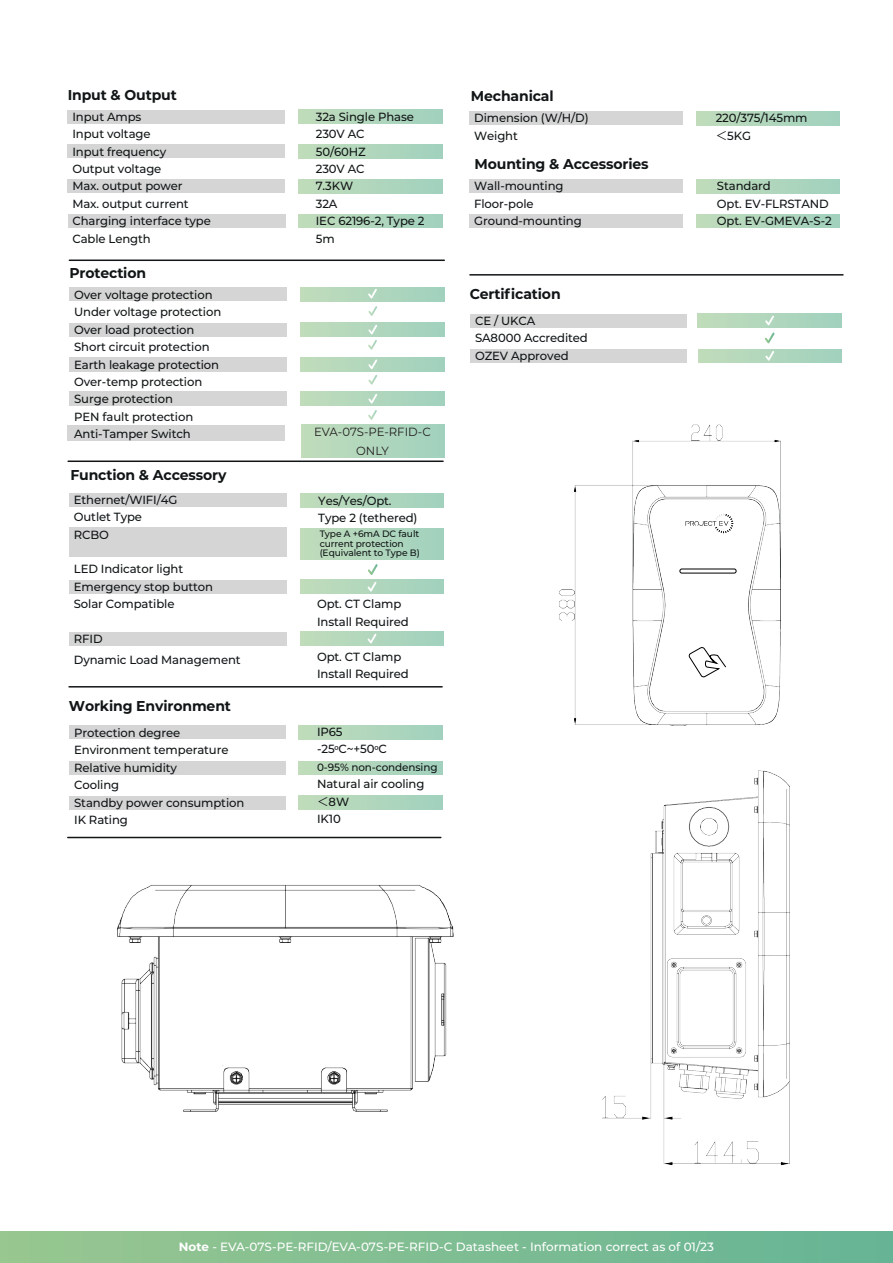
<style>
.page{position:relative;width:893px;height:1263px;background:#fff}
.page>*{position:absolute;margin:0;border:0;box-sizing:border-box;transform-origin:0 0}
.t1{font:700 14.25px "Montserrat";letter-spacing:-.01em;color:#111516}
.t2{font:500 12px "Montserrat";color:#fff}
.t3{font:500 11.85px/17.4px "Montserrat";letter-spacing:-.01em;color:#111516}
.t4{font:11.85px/18.8px "Montserrat";letter-spacing:-.01em;color:#231f20;text-align:center}
.t5{font:500 10.65px "Montserrat";letter-spacing:-.01em;color:#111516}
.t6{font:500 9.3px/9.3px "Montserrat";letter-spacing:-.01em;color:#111516}
.s1{font-family:"Myriad Pro";font-weight:400}
.s2{font-family:"Koz Go Pr 6 N";font-weight:400}
.s3{font-weight:700}
</style>
<div class="page">
<div style="left:0;top:1231px;width:893px;height:32px;background:linear-gradient(to right,#99c690,#66b495)"></div>
<img style="left:602px;top:770px;width:188px;height:395px">
<hr style="left:69px;top:259px;width:375px;height:2px;background:#111516">
<hr style="left:68px;top:460px;width:375px;height:2px;background:#111516">
<hr style="left:69px;top:686px;width:373px;height:1px;background:#111516">
<hr style="left:68px;top:837px;width:373px;height:1px;background:#111516">
<div style="left:69px;top:726px;width:217px;height:13px;background:#d5d5d5"></div>
<svg style="left:299px;top:726px;width:143px;height:13px;background:#b0d6bc"></svg>
<div style="left:69px;top:761px;width:217px;height:13px;background:#d5d5d5"></div>
<svg style="left:299px;top:761px;width:143px;height:13px;background:#b0d6bc"></svg>
<div style="left:69px;top:796px;width:217px;height:13px;background:#d5d5d5"></div>
<svg style="left:299px;top:796px;width:143px;height:13px;background:#b0d6bc"></svg>
<div style="left:69px;top:288px;width:218px;height:13px;background:#d5d5d5"></div>
<svg style="left:301px;top:288px;width:143px;height:13px;background:#b0d6bc"></svg>
<div style="left:69px;top:323px;width:218px;height:13px;background:#d5d5d5"></div>
<svg style="left:301px;top:323px;width:143px;height:13px;background:#b0d6bc"></svg>
<div style="left:69px;top:357px;width:218px;height:14px;background:#d5d5d5"></div>
<svg style="left:301px;top:358px;width:143px;height:13px;background:#b0d6bc"></svg>
<div style="left:69px;top:391px;width:218px;height:15px;background:#d5d5d5"></div>
<svg style="left:301px;top:392px;width:143px;height:13px;background:#b0d6bc"></svg>
<svg style="left:368px;top:289px;width:9px;height:9px"></svg>
<svg style="left:368px;top:325px;width:9px;height:9px"></svg>
<svg style="left:368px;top:359px;width:9px;height:10px"></svg>
<svg style="left:368px;top:394px;width:9px;height:10px"></svg>
<svg style="left:368px;top:306px;width:9px;height:10px"></svg>
<svg style="left:368px;top:340px;width:9px;height:10px"></svg>
<svg style="left:368px;top:375px;width:9px;height:10px"></svg>
<svg style="left:368px;top:410px;width:9px;height:10px"></svg>
<div style="left:68px;top:425px;width:217px;height:16px;background:#d5d5d5"></div>
<div style="left:301px;top:425px;width:144px;height:33px;background:linear-gradient(to right,#c1dcbb,#a1d1be)"></div>
<div style="left:69px;top:493px;width:218px;height:14px;background:#d5d5d5"></div>
<svg style="left:300px;top:494px;width:144px;height:13px;background:#b0d6bc"></svg>
<div style="left:69px;top:528px;width:218px;height:29px;background:#d5d5d5"></div>
<div style="left:300px;top:528px;width:144px;height:31px;background:linear-gradient(to right,#c1dcbb,#a1d1be)"></div>
<div style="left:69px;top:580px;width:217px;height:13px;background:#d5d5d5"></div>
<div style="left:69px;top:632px;width:218px;height:13px;background:#d5d5d5"></div>
<svg style="left:300px;top:580px;width:144px;height:13px;background:#b0d6bc"></svg>
<svg style="left:367px;top:582px;width:9px;height:9px"></svg>
<svg style="left:300px;top:632px;width:144px;height:13px;background:#b0d6bc"></svg>
<svg style="left:367px;top:634px;width:9px;height:9px"></svg>
<svg style="left:368px;top:564px;width:10px;height:11px"></svg>
<hr style="left:470px;top:274px;width:373px;height:2px;background:#111516">
<div style="left:470px;top:314px;width:217px;height:13px;background:#d5d5d5"></div>
<div style="left:470px;top:349px;width:217px;height:14px;background:#d5d5d5"></div>
<svg style="left:698px;top:314px;width:143px;height:13px;background:#b0d6bc"></svg>
<svg style="left:765px;top:315px;width:9px;height:10px"></svg>
<svg style="left:698px;top:349px;width:144px;height:14px;background:#b0d6bc"></svg>
<svg style="left:765px;top:351px;width:9px;height:10px"></svg>
<svg style="left:765px;top:333px;width:10px;height:10px"></svg>
<div style="left:469px;top:112px;width:214px;height:13px;background:#d5d5d5"></div>
<svg style="left:696px;top:112px;width:143px;height:13px;background:#b0d6bc"></svg>
<svg style="left:696px;top:214px;width:143px;height:14px;background:#b0d6bc"></svg>
<svg style="left:696px;top:180px;width:143px;height:13px;background:#b0d6bc"></svg>
<div style="left:469px;top:180px;width:214px;height:13px;background:#d5d5d5"></div>
<div style="left:469px;top:214px;width:214px;height:14px;background:#d5d5d5"></div>
<div style="left:68px;top:180px;width:217px;height:13px;background:#d5d5d5"></div>
<div style="left:68px;top:214px;width:217px;height:14px;background:#d5d5d5"></div>
<div style="left:68px;top:110px;width:217px;height:13px;background:#d5d5d5"></div>
<div style="left:68px;top:145px;width:217px;height:13px;background:#d5d5d5"></div>
<svg style="left:299px;top:180px;width:143px;height:13px;background:#b0d6bc"></svg>
<svg style="left:299px;top:214px;width:143px;height:14px;background:#b0d6bc"></svg>
<svg style="left:299px;top:110px;width:143px;height:13px;background:#b0d6bc"></svg>
<svg style="left:299px;top:145px;width:143px;height:13px;background:#b0d6bc"></svg>
<img style="left:559px;top:424px;width:222px;height:302px">
<svg style="left:686px;top:514px;width:47px;height:19px"></svg>
<svg style="left:688px;top:646px;width:38px;height:32px"></svg>
<div style="left:680px;top:569px;width:56px;height:4px;border:1px solid #000001;border-radius:2px"></div>
<img style="left:117px;top:885px;width:337px;height:227px">
<svg style="left:182px;top:943px;width:131px;height:135px"></svg>
<p class="t1" style="left:68px;top:85px;width:111px">Input &amp; Output</p>
<p class="t3" style="left:72px;top:107px;width:140px">Input Amps<br>Input voltage<br>Input frequency<br>Output voltage<br>Max. output power<br>Max. output current<br>Charging interface type<br>Cable Length</p>
<p class="t3" style="left:316px;top:107px;width:110px">32a Single Phase<br>230V AC<br>50/60HZ<br>230V AC<br>7.3KW<br>32A<br>IEC 62196-2, Type 2<br>5m</p>
<p class="t1" style="left:69px;top:263px;width:78px">Protection</p>
<p class="t3" style="left:74px;top:285px;width:149px">Over voltage protection<br>Under voltage protection<br>Over load protection<br>Short circuit protection<br>Earth leakage protection<br>Over-temp protection<br>Surge protection<br>PEN fault protection<br>Anti-Tamper Switch</p>
<p class="t1" style="left:70px;top:464px;width:158px">Function &amp; Accessory</p>
<p class="t3" style="left:74px;top:490px;width:105px">Ethernet/WIFI/4G<br>Outlet Type<br>RCBO</p>
<p class="t3" style="left:74px;top:560px;width:141px">LED Indicator light<br>Emergency stop button<br>Solar Compatible</p>
<p class="t3" style="left:74px;top:628px;width:168px;line-height:20.7px">RFID<br>Dynamic Load Management</p>
<p class="t1" style="left:69px;top:696px;width:164px">Working Environment</p>
<p class="t3" style="left:74px;top:723px;width:172px">Protection degree<br>Environment temperature<br>Relative humidity<br>Cooling<br>Standby power consumption<br>IK Rating</p>
<p class="t4" style="left:314px;top:422px;width:118px">EVA-07S-PE-RFID-C<br>ONLY</p>
<p class="t3" style="left:318px;top:491px;width:101px">Yes/Yes/Opt.<br>Type 2 (tethered)</p>
<p class="t6" style="left:320px;top:529px;width:102px">Type A +6mA DC fault current protection (Equivalent to Type B)</p>
<p class="t3" style="left:317px;top:595px;width:93px">Opt. CT Clamp<br>Install Required</p>
<p class="t3" style="left:317px;top:647px;width:93px">Opt. CT Clamp<br>Install Required</p>
<p class="t3" style="left:317px;top:722px;width:71px">IP65 -25<span class="s1">º</span>C~+50<span class="s1">º</span>C</p>
<p class="t5" style="left:317px;top:759px;width:122px">0-95% non-condensing</p>
<p class="t3" style="left:317px;top:775px;width:109px">Natural air cooling<span class="s2">＜</span>8W<br>IK10</p>
<p class="t1" style="left:471px;top:85px;width:84px">Mechanical</p>
<p class="t3" style="left:474px;top:109px;width:116px">Dimension (W/H/D)<br>Weight</p>
<p class="t1" style="left:475px;top:154px;width:176px">Mounting &amp; Accessories</p>
<p class="t3" style="left:474px;top:177px;width:109px">Wall-mounting<br>Floor-pole<br>Ground-mounting</p>
<p class="t1" style="left:470px;top:284px;width:93px">Certification</p>
<p class="t3" style="left:475px;top:311px;width:114px">CE / UKCA<br>SA8000 Accredited<br>OZEV Approved</p>
<p class="t3" style="left:716px;top:109px;width:93px">220/375/145mm<span class="s2">＜</span>5KG</p>
<p class="t3" style="left:717px;top:177px;width:116px">Standard<br>Opt. EV-FLRSTAND<br>Opt. EV-GMEVA-S-2</p>
<p class="t2" style="left:179px;top:1239px;width:537px"><span class="s3">Note</span> - EVA-07S-PE-RFID/EVA-07S-PE-RFID-C Datasheet - Information correct as of 01/23</p>
</div>
